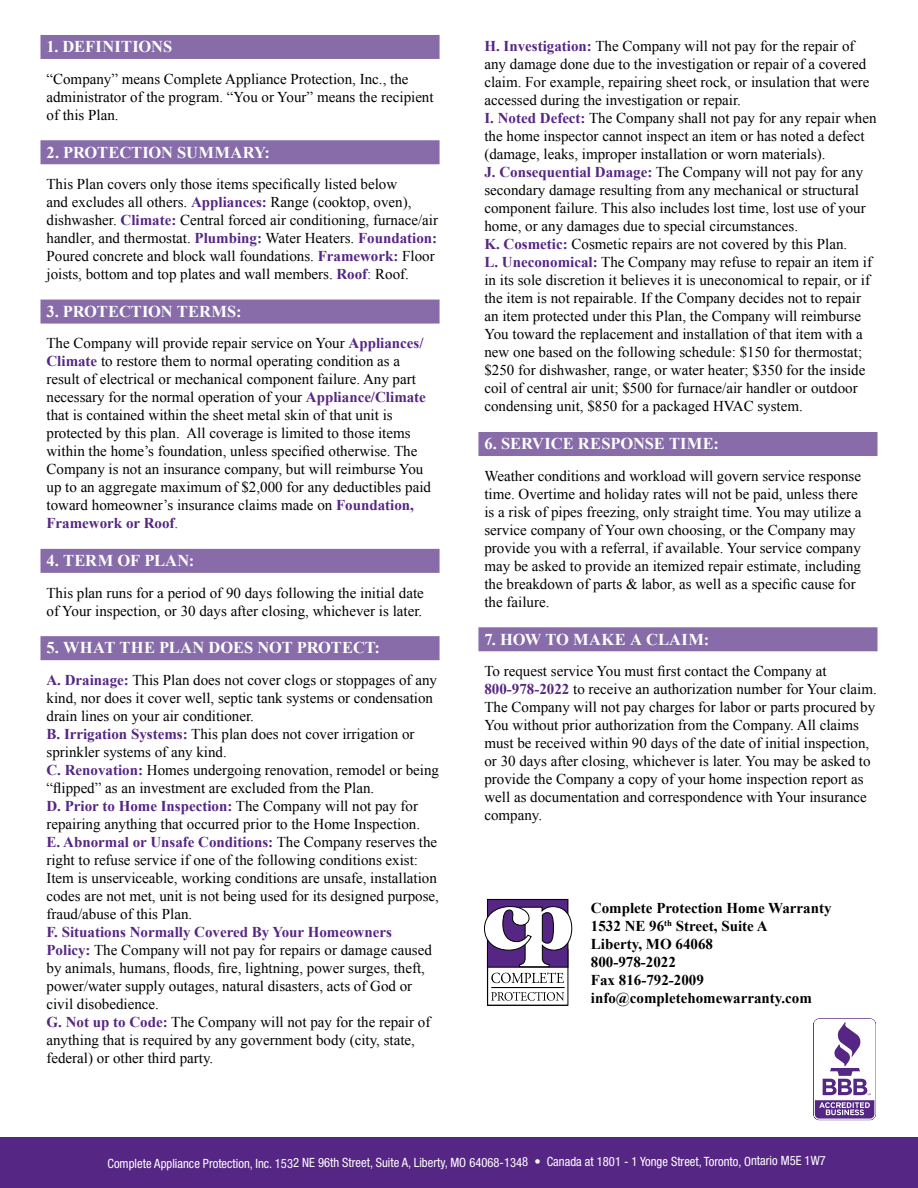
<style>
.page{position:relative;width:918px;height:1188px;background:#fff}
.page>*{position:absolute;margin:0;border:0;box-sizing:border-box;transform-origin:0 0}
.t1{font:700 16.5px "Times New Roman";letter-spacing:-.005em;color:#fff}
.t2{font:700 16.5px "Times New Roman";letter-spacing:.015em;color:#fff}
.t3{font:15px/18px "Times New Roman";color:#000}
.t4{font:700 15px/18px "Times New Roman";color:#000}
.t5{font:condensed 12.75px "Helvetica Neue LT Std";letter-spacing:-.005em;color:#fff}
.s1{font-weight:700;color:#552683}
.s2{color:#552683}
</style>
<div class="page">
<div style="left:40px;top:35px;width:400px;height:24px;background:#876ca9"></div>
<div style="left:40px;top:140px;width:400px;height:24px;background:#876ca9"></div>
<div style="left:40px;top:300px;width:400px;height:24px;background:#876ca9"></div>
<div style="left:40px;top:549px;width:400px;height:24px;background:#876ca9"></div>
<div style="left:40px;top:636px;width:400px;height:24px;background:#876ca9"></div>
<div style="left:478px;top:432px;width:400px;height:24px;background:#876ca9"></div>
<div style="left:478px;top:627px;width:400px;height:24px;background:#876ca9"></div>
<div style="left:487px;top:899px;width:81px;height:68px;background:#552683"></div>
<div style="left:487px;top:899px;width:81px;height:69px;border:1px solid #000"></div>
<svg style="left:484px;top:906px;width:89px;height:100px"></svg>
<svg style="left:813px;top:1018px;width:63px;height:102px"></svg>
<div style="left:0;top:1137px;width:918px;height:51px;background:#552683"></div>
<p class="t1" style="left:46px;top:35px;width:127px">1. DEFINITIONS</p>
<p class="t3" style="left:46px;top:69px;width:389px">“Company” means Complete Appliance Protection, Inc., the administrator of the program. “You or Your” means the recipient of this Plan.</p>
<p class="t1" style="left:46px;top:141px;width:225px">2. PROTECTION SUMMARY:</p>
<p class="t3" style="left:46px;top:175px;width:393px">This Plan covers only those items specifically listed below<br>and excludes all others. <span class="s1">Appliances:</span> Range (cooktop, oven), dishwasher. <span class="s1">Climate:</span> Central forced air conditioning, furnace/air handler, and thermostat. <span class="s1">Plumbing:</span> Water Heaters. <span class="s1">Foundation:<br></span>Poured concrete and block wall foundations. <span class="s1">Framework:</span> Floor joists, bottom and top plates and wall members. <span class="s1">Roof</span><span class="s2">:</span> Roof.</p>
<p class="t1" style="left:46px;top:300px;width:197px">3. PROTECTION TERMS:</p>
<p class="t3" style="left:46px;top:334px;width:386px">The Company will provide repair service on Your <span class="s1">Appliances/ Climate</span> to restore them to normal operating condition as a result of electrical or mechanical component failure. Any part necessary for the normal operation of your <span class="s1">Appliance/Climate </span>that is contained within the sheet metal skin of that unit is protected by this plan. All coverage is limited to those items within the home’s foundation, unless specified otherwise. The Company is not an insurance company, but will reimburse You up to an aggregate maximum of $2,000 for any deductibles paid toward homeowner’s insurance claims made on <span class="s1">Foundation, Framework or Roof</span><span class="s2">.</span></p>
<p class="t1" style="left:46px;top:549px;width:149px">4. TERM OF PLAN:</p>
<p class="t3" style="left:46px;top:583px;width:379px">This plan runs for a period of 90 days following the initial date of Your inspection, or 30 days after closing, whichever is later.</p>
<p class="t1" style="left:46px;top:636px;width:335px">5. WHAT THE PLAN DOES NOT PROTECT:</p>
<p class="t3" style="left:46px;top:671px;width:394px"><span class="s1">A. Drainage:</span> This Plan does not cover clogs or stoppages of any kind, nor does it cover well, septic tank systems or condensation drain lines on your air conditioner.<br><span class="s1">B. Irrigation Systems:</span> This plan does not cover irrigation or sprinkler systems of any kind.<br><span class="s1">C. Renovation:</span> Homes undergoing renovation, remodel or being “flipped” as an investment are excluded from the Plan.<br><span class="s1">D. Prior to Home Inspection:</span> The Company will not pay for repairing anything that occurred prior to the Home Inspection.<br><span class="s1">E. Abnormal or Unsafe Conditions:</span> The Company reserves the right to refuse service if one of the following conditions exist:<br>Item is unserviceable, working conditions are unsafe, installation codes are not met, unit is not being used for its designed purpose, fraud/abuse of this Plan.</p>
<p class="t3" style="left:46px;top:923px;width:387px"><span class="s1">F. Situations Normally Covered By Your Homeowners Policy:</span> The Company will not pay for repairs or damage caused by animals, humans, floods, fire, lightning, power surges, theft, power/water supply outages, natural disasters, acts of God or civil disobedience.<br><span class="s1">G. Not up to Code:</span> The Company will not pay for the repair of anything that is required by any government body (city, state, federal) or other third party.</p>
<p class="t3" style="left:484px;top:37px;width:394px"><span class="s1">H. Investigation:</span> The Company will not pay for the repair of any damage done due to the investigation or repair of a covered claim. For example, repairing sheet rock, or insulation that were accessed during the investigation or repair.<br><span class="s1">I. Noted Defect:</span> The Company shall not pay for any repair when the home inspector cannot inspect an item or has noted a defect (damage, leaks, improper installation or worn materials).<br><span class="s1">J. Consequential Damage:</span> The Company will not pay for any secondary damage resulting from any mechanical or structural component failure. This also includes lost time, lost use of your home, or any damages due to special circumstances.<br><span class="s1">K. Cosmetic:</span> Cosmetic repairs are not covered by this Plan.<br><span class="s1">L. Uneconomical:</span> The Company may refuse to repair an item if in its sole discretion it believes it is uneconomical to repair, or if the item is not repairable. If the Company decides not to repair an item protected under this Plan, the Company will reimburse You toward the replacement and installation of that item with a new one based on the following schedule: $150 for thermostat; $250 for dishwasher, range, or water heater; $350 for the inside coil of central air unit; $500 for furnace/air handler or outdoor condensing unit, $850 for a packaged HVAC system.</p>
<p class="t1" style="left:484px;top:432px;width:236px">6. SERVICE RESPONSE TIME:</p>
<p class="t3" style="left:484px;top:466px;width:379px">Weather conditions and workload will govern service response time. Overtime and holiday rates will not be paid, unless there is a risk of pipes freezing, only straight time. You may utilize a service company of Your own choosing, or the Company may provide you with a referral, if available. Your service company may be asked to provide an itemized repair estimate, including the breakdown of parts &amp; labor, as well as a specific cause for the failure.</p>
<p class="t2" style="left:484px;top:628px;width:226px">7. HOW TO MAKE A CLAIM:</p>
<p class="t3" style="left:484px;top:662px;width:394px">To request service You must first contact the Company at <span class="s1">800-978-2022</span> to receive an authorization number for Your claim.<br>The Company will not pay charges for labor or parts procured by You without prior authorization from the Company. All claims must be received within 90 days of the date of initial inspection, or 30 days after closing, whichever is later. You may be asked to provide the Company a copy of your home inspection report as well as documentation and correspondence with Your insurance company.</p>
<p class="t4" style="left:591px;top:899px;width:242px">Complete Protection Home Warranty<br>1532 NE 96<sup>th</sup> Street, Suite A<br>Liberty, MO 64068<br>800-978-2022<br>Fax 816-792-2009 info@completehomewarranty.com</p>
<p class="t5" style="left:108px;top:1155px;width:720px">Complete Appliance Protection, Inc. 1532 NE 96th Street, Suite A, Liberty, MO 64068-1348 • Canada at 1801 - 1 Yonge Street, Toronto, Ontario M5E 1W7</p>
</div>
